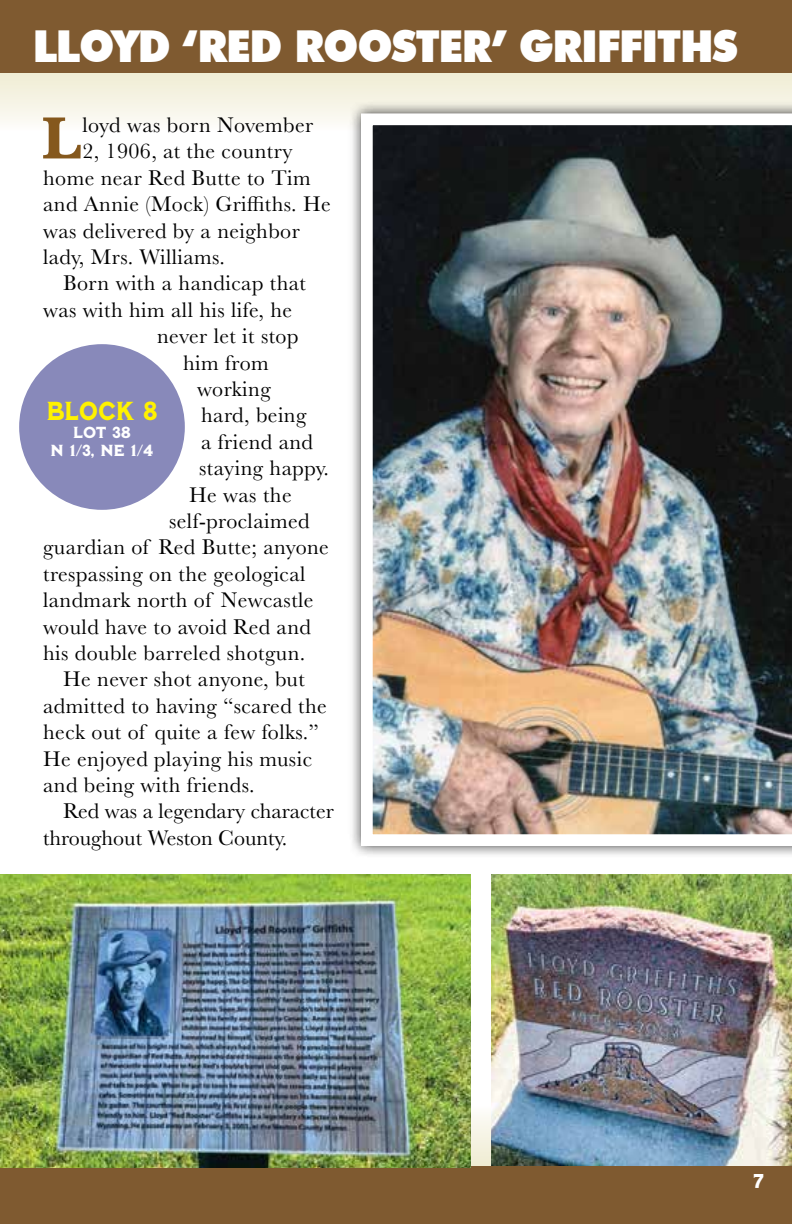
<style>
.page{position:relative;width:792px;height:1224px;background:#fff}
.page>*{position:absolute;margin:0;border:0;box-sizing:border-box;transform-origin:0 0}
.t1{font:700 61.8px "Baskerville";color:#85581d}
.t2{font:900 44px "Futura BT";letter-spacing:-.03em;color:#fff;scale:.95 1}
.t3{font:26px "Milkstore 03 Clean";letter-spacing:.015em;color:#fff200;scale:.89 1}
.t4{font:22px "Baskerville";letter-spacing:.02em;color:#000}
.t5{font:22px "Baskerville";color:#000}
.t6{font:20px "Milkstore 03 Clean";color:#fff}
.t7{font:16px/18px "Milkstore 03 Clean";letter-spacing:.015em;color:#fff;text-align:center}
</style>
<div class="page">
<div style="left:0;top:69px;width:792px;height:62px;background:linear-gradient(to bottom,#efebd0,#fdfcfa)"></div>
<div style="left:0;top:0;width:792px;height:73px;background:#7f5a30"></div>
<div style="left:0;top:1105px;width:792px;height:62px;background:linear-gradient(to bottom,#fdfdfb,#efecd1)"></div>
<div style="left:0;top:1166px;width:792px;height:58px;background:#7f5a30"></div>
<div style="left:19px;top:344px;width:166px;height:166px;background:#8889ba;border-radius:50%"></div>
<img style="left:0;top:874px;width:471px;height:293px">
<div style="left:348px;top:100px;width:444px;height:759px;background:#000;opacity:.75"></div>
<img style="left:355px;top:108px;width:437px;height:744px">
<img style="left:492px;top:874px;width:300px;height:292px">
<h2 class="t2" style="left:33px;top:20px;width:744px">LLOYD ‘RED ROOSTER’ GRIFFITHS</h2>
<h1 class="t1" style="left:42px;top:95px;width:41px">L</h1>
<p class="t4" style="left:82px;top:111px;width:232px">loyd was born November</p>
<p class="t4" style="left:82px;top:137px;width:212px">2, 1906, at the country</p>
<p class="t4" style="left:43px;top:164px;width:269px">home near Red Butte to Tim</p>
<p class="t4" style="left:43px;top:190px;width:289px">and Annie (Mock) Griffiths. He</p>
<p class="t4" style="left:43px;top:217px;width:258px">was delivered by a neighbor</p>
<p class="t4" style="left:43px;top:243px;width:183px">lady, Mrs. Williams.</p>
<p class="t4" style="left:63px;top:269px;width:244px">Born with a handicap that</p>
<p class="t4" style="left:43px;top:296px;width:251px">was with him all his life, he</p>
<p class="t4" style="left:157px;top:322px;width:143px">never let it stop</p>
<p class="t4" style="left:183px;top:349px;width:87px">him from</p>
<p class="t4" style="left:197px;top:375px;width:75px">working</p>
<p class="t4" style="left:201px;top:401px;width:107px">hard, being</p>
<p class="t4" style="left:201px;top:428px;width:113px">a friend and</p>
<p class="t4" style="left:199px;top:454px;width:131px">staying happy.</p>
<p class="t4" style="left:189px;top:481px;width:104px">He was the</p>
<p class="t4" style="left:169px;top:507px;width:142px">self-proclaimed</p>
<p class="t4" style="left:43px;top:533px;width:287px">guardian of Red Butte; anyone</p>
<p class="t4" style="left:43px;top:560px;width:264px">trespassing on the geological</p>
<p class="t4" style="left:43px;top:586px;width:272px">landmark north of Newcastle</p>
<p class="t4" style="left:43px;top:613px;width:269px">would have to avoid Red and</p>
<p class="t4" style="left:43px;top:639px;width:264px">his double barreled shotgun.</p>
<p class="t4" style="left:63px;top:665px;width:243px">He never shot anyone, but</p>
<p class="t4" style="left:43px;top:692px;width:285px">admitted to having “scared the</p>
<p class="t4" style="left:43px;top:718px;width:277px">heck out of quite a few folks.”</p>
<p class="t4" style="left:43px;top:745px;width:270px">He enjoyed playing his music</p>
<p class="t4" style="left:43px;top:771px;width:213px">and being with friends.</p>
<p class="t5" style="left:63px;top:797px;width:272px">Red was a legendary character</p>
<p class="t5" style="left:43px;top:824px;width:246px">throughout Weston County.</p>
<p class="t3" style="left:47px;top:395px;width:125px">Block 8</p>
<p class="t7" style="left:51px;top:423px;width:104px">LOT 38<br>N 1/3, NE 1/4</p>
<p class="t6" style="left:753px;top:1169px;width:12px">7</p>
</div>
